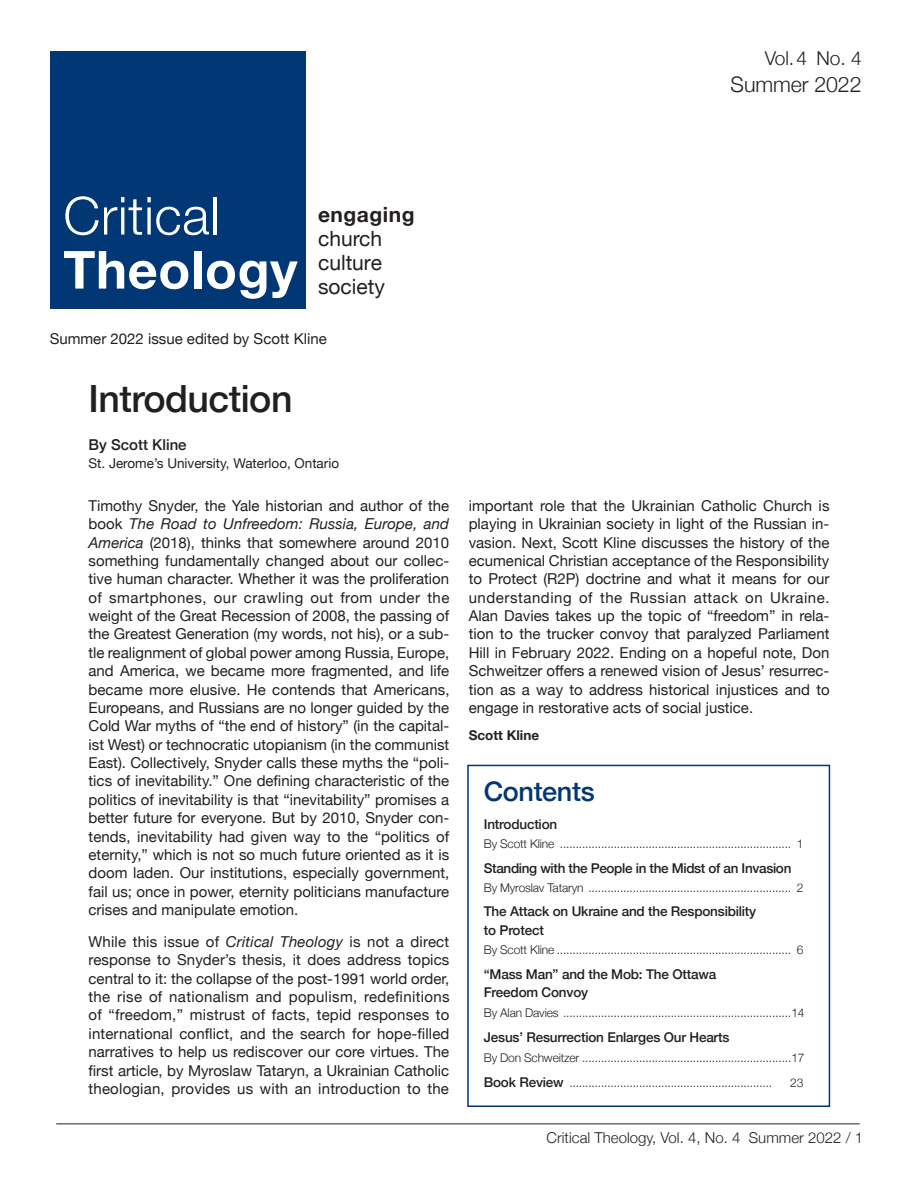
<style>
.page{position:relative;width:918px;height:1188px;background:#fff}
.page>*{position:absolute;margin:0;border:0;box-sizing:border-box;transform-origin:0 0}
.t1{font:300 52.5px "Helvetica Neue";letter-spacing:.01em;color:#fff}
.t2{font:700 52.5px "Helvetica Neue";letter-spacing:.01em;color:#fff}
.t3{font:500 37.5px "Helvetica Neue";letter-spacing:-.015em;color:#231f20}
.t4{font:500 27px "Helvetica Neue";letter-spacing:-.015em;color:#013775}
.t5{font:300 21.3px "Helvetica Neue";letter-spacing:-.005em;color:#231f20}
.t6{font:21px/24px "Helvetica Neue";color:#231f20}
.t7{font:700 21px "Helvetica Neue";letter-spacing:.025em;color:#231f20}
.t8{font:300 19.2px "Helvetica Neue";color:#231f20}
.t9{font:15px/18.5px "Helvetica Neue";color:#231f20;text-align:justify}
.t10{font:300 15px "Helvetica Neue";color:#231f20}
.t11{font:500 15px "Helvetica Neue";color:#231f20}
.t12{font:500 13.5px/18.8px "Helvetica Neue";letter-spacing:-.015em;color:#231f20}
.t13{font:13.5px "Helvetica Neue";color:#231f20}
.t14{font:700 13.5px "Helvetica Neue";color:#231f20}
.t15{font:300 12px/25.2px "Helvetica Neue";letter-spacing:-.015em;color:#231f20}
.s1{font-style:italic}
.s2{font-weight:500;font-size:13.5px}
</style>
<div class="page">
<hr style="left:56px;top:1124px;width:804px;height:1px;background:#231f20">
<div style="left:50px;top:52px;width:256px;height:257px;background:#013775"></div>
<div style="left:467px;top:765px;width:363px;height:342px;border:2px solid #013775"></div>
<p class="t8" style="left:765px;top:43px;width:98px">Vol.4 No. 4</p>
<h3 class="t5" style="left:731px;top:68px;width:133px">Summer 2022</h3>
<h1 class="t1" style="left:63px;top:173px;width:158px">Critical</h1>
<h1 class="t2" style="left:63px;top:229px;width:236px">Theology</h1>
<p class="t9" style="left:50px;top:331px;width:279px">Summer 2022 issue edited by Scott Kline</p>
<h2 class="t3" style="left:89px;top:369px;width:206px">Introduction</h2>
<p class="t11" style="left:89px;top:432px;width:100px">By Scott Kline</p>
<p class="t13" style="left:89px;top:453px;width:252px">St. Jerome’s University, Waterloo, Ontario</p>
<p class="t9" style="left:89px;top:497px;width:362px">Timothy Snyder, the Yale historian and author of the book <span class="s1">The Road to Unfreedom: Russia, Europe, and America</span> (2018), thinks that somewhere around 2010 something fundamentally changed about our collec&shy;tive human character. Whether it was the proliferation of smartphones, our crawling out from under the weight of the Great Recession of 2008, the passing of the Greatest Generation (my words, not his), or a sub&shy;tle realignment of global power among Russia, Europe, and America, we became more fragmented, and life became more elusive. He contends that Americans, Europeans, and Russians are no longer guided by the Cold War myths of “the end of history” (in the capital&shy;ist West) or technocratic utopianism (in the communist East). Collectively, Snyder calls these myths the “poli&shy;tics of inevitability.” One defining characteristic of the politics of inevitability is that “inevitability” promises a better future for everyone. But by 2010, Snyder con&shy;tends, inevitability had given way to the “politics of eternity,” which is not so much future oriented as it is doom laden. Our institutions, especially government, fail us; once in power, eternity politicians manufacture crises and manipulate emotion.</p>
<p class="t9" style="left:89px;top:933px;width:362px">While this issue of <span class="s1">Critical Theology</span> is not a direct response to Snyder’s thesis, it does address topics central to it: the collapse of the post-1991 world order, the rise of nationalism and populism, redefinitions of “freedom,” mistrust of facts, tepid responses to international conflict, and the search for hope-filled narratives to help us rediscover our core virtues. The first article, by Myroslaw Tataryn, a Ukrainian Catholic theologian, provides us with an introduction to the</p>
<h3 class="t7" style="left:318px;top:198px;width:98px">engaging</h3>
<h3 class="t6" style="left:318px;top:228px;width:68px">church culture society</h3>
<p class="t9" style="left:469px;top:497px;width:362px">important role that the Ukrainian Catholic Church is playing in Ukrainian society in light of the Russian in&shy;vasion. Next, Scott Kline discusses the history of the ecumenical Christian acceptance of the Responsibility to Protect (R2P) doctrine and what it means for our understanding of the Russian attack on Ukraine.<br>Alan Davies takes up the topic of “freedom” in rela&shy;tion to the trucker convoy that paralyzed Parliament Hill in February 2022. Ending on a hopeful note, Don Schweitzer offers a renewed vision of Jesus’ resurrec&shy;tion as a way to address historical injustices and to engage in restorative acts of social justice.</p>
<p class="t14" style="left:469px;top:725px;width:72px">Scott Kline</p>
<h3 class="t4" style="left:484px;top:770px;width:112px">Contents</h3>
<p class="t12" style="left:484px;top:814px;width:75px">Introduction</p>
<p class="t15" style="left:484px;top:831px;width:321px">By Scott Kline ......................................................................... 1</p>
<p class="t12" style="left:484px;top:857px;width:309px">Standing with the People in the Midst of an Invasion</p>
<p class="t15" style="left:484px;top:874px;width:321px">By Myroslav Tataryn ................................................................ 2</p>
<p class="t12" style="left:484px;top:901px;width:274px">The Attack on Ukraine and the Responsibility to Protect</p>
<p class="t15" style="left:484px;top:937px;width:321px">By Scott Kline .......................................................................... 6</p>
<p class="t12" style="left:484px;top:963px;width:234px">“Mass Man” and the Mob: The Ottawa<br>Freedom Convoy</p>
<p class="t15" style="left:484px;top:999px;width:322px">By Alan Davies ........................................................................14</p>
<p class="t12" style="left:484px;top:1027px;width:247px">Jesus’ Resurrection Enlarges Our Hearts</p>
<p class="t15" style="left:484px;top:1044px;width:322px">By Don Schweitzer ..................................................................17<br><span class="s2">Book Review</span> ................................................................</p>
<p class="t15" style="left:790px;top:1069px;width:15px">23</p>
<p class="t10" style="left:547px;top:1125px;width:318px">Critical Theology, Vol. 4, No. 4 Summer 2022 / 1</p>
</div>
